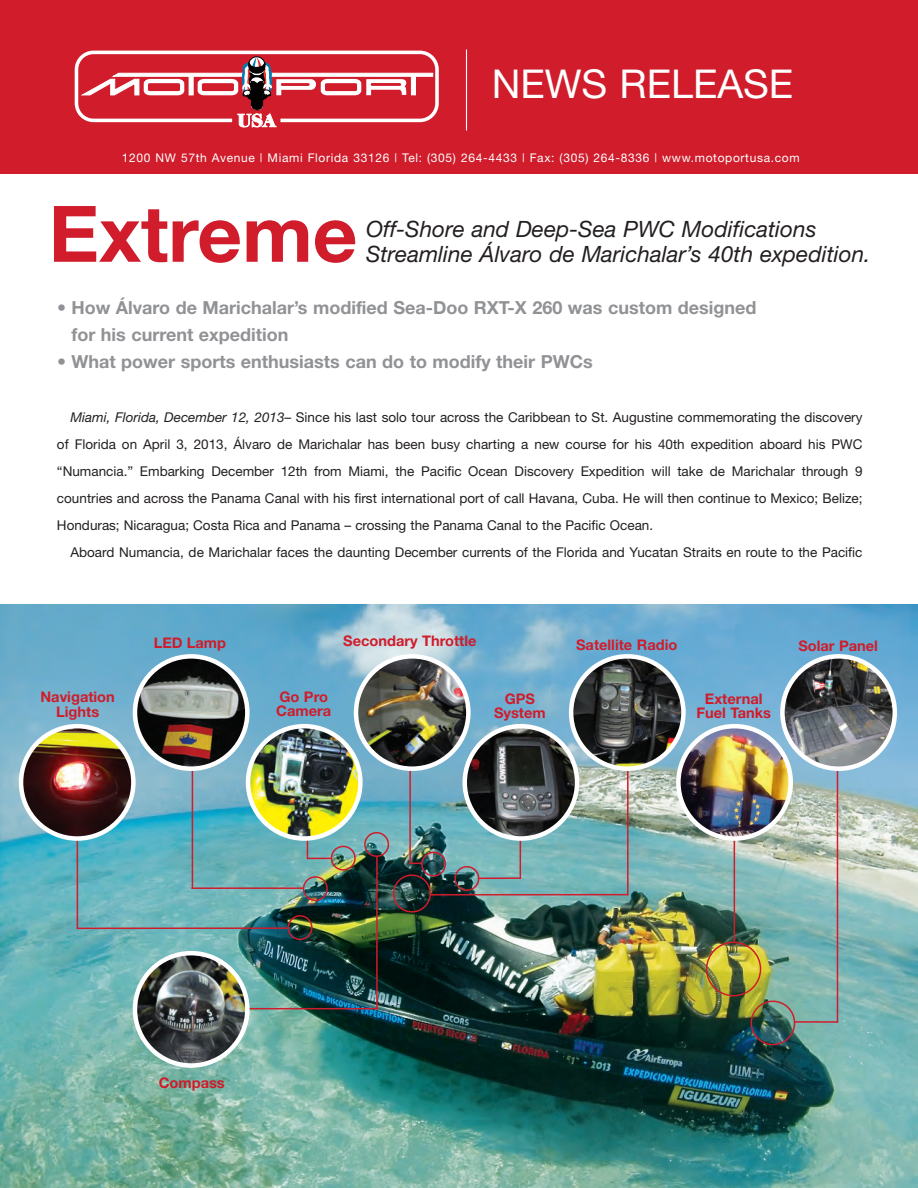
<style>
.page{position:relative;width:918px;height:1188px;background:#fff}
.page>*{position:absolute;margin:0;border:0;box-sizing:border-box;transform-origin:0 0}
.t1{font:700 78px "Helvetica Neue";color:#d01c2b}
.t2{font:39.75px "Helvetica Neue";color:#fff}
.t3{font:italic 22.5px/25.5px "Helvetica Neue";color:#231f20}
.t4{font:700 18px/27px "Helvetica Neue";color:#919295}
.t5{font:700 14.55px/14.5px "Helvetica Neue";color:#d01c2b;text-align:center}
.t6{font:13.5px/27px "Helvetica Neue";color:#231f20;text-align:justify}
.t7{font:12px "Helvetica Neue";letter-spacing:.055em;color:#fff}
.s1{font-style:italic}
</style>
<div class="page">
<div style="left:0;top:0;width:918px;height:174px;background:#d01c2b"></div>
<div style="left:75px;top:51px;width:364px;height:71px;border:4px solid #fff;border-radius:17px"></div>
<svg style="left:82px;top:50px;width:351px;height:77px"></svg>
<img style="left:0;top:605px;width:918px;height:583px">
<img style="left:19px;top:654px;width:878px;height:414px">
<hr style="left:466px;top:50px;width:1px;height:80px;background:#fff">
<h2 class="t2" style="left:492px;top:69px;width:303px">NEWS RELEASE</h2>
<p class="t7" style="left:122px;top:153px;width:679px">1200 NW 57th Avenue | Miami Florida 33126 | Tel: (305) 264-4433 | Fax: (305) 264-8336 | www.motoportusa.com</p>
<h1 class="t1" style="left:49px;top:206px;width:310px">Extreme</h1>
<h3 class="t3" style="left:366px;top:218px;width:506px">Off-Shore and Deep-Sea PWC Modifications<br>Streamline Álvaro de Marichalar’s 40th expedition.</h3>
<h3 class="t4" style="left:71px;top:296px;width:687px;text-indent:-14px">• How Álvaro de Marichalar’s modified Sea-Doo RXT-X 260 was custom designed for his current expedition</h3>
<h3 class="t4" style="left:57px;top:350px;width:537px">• What power sports enthusiasts can do to modify their PWCs</h3>
<p class="t6" style="left:57px;top:405px;width:807px;text-indent:14px"><span class="s1">Miami, Florida, December 12, 2013</span>– Since his last solo tour across the Caribbean to St. Augustine commemorating the discovery of Florida on April 3, 2013, Álvaro de Marichalar has been busy charting a new course for his 40th expedition aboard his PWC “Numancia.” Embarking December 12th from Miami, the Pacific Ocean Discovery Expedition will take de Marichalar through 9 countries and across the Panama Canal with his first international port of call Havana, Cuba. He will then continue to Mexico; Belize; Honduras; Nicaragua; Costa Rica and Panama – crossing the Panama Canal to the Pacific Ocean.</p>
<p class="t6" style="left:70px;top:540px;width:794px">Aboard Numancia, de Marichalar faces the daunting December currents of the Florida and Yucatan Straits en route to the Pacific</p>
<p class="t5" style="left:40px;top:691px;width:76px">Navigation<br>Lights</p>
<p class="t5" style="left:154px;top:637px;width:74px">LED Lamp</p>
<p class="t5" style="left:343px;top:635px;width:135px">Secondary Throttle</p>
<p class="t5" style="left:276px;top:691px;width:56px;text-align:left">Go Pro<br>Camera</p>
<p class="t5" style="left:494px;top:692px;width:53px">GPS<br>System</p>
<p class="t5" style="left:576px;top:639px;width:103px">Satellite Radio</p>
<p class="t5" style="left:696px;top:693px;width:76px">External<br>Fuel Tanks</p>
<p class="t5" style="left:798px;top:639px;width:81px">Solar Panel</p>
<p class="t5" style="left:159px;top:1077px;width:68px">Compass</p>
</div>
